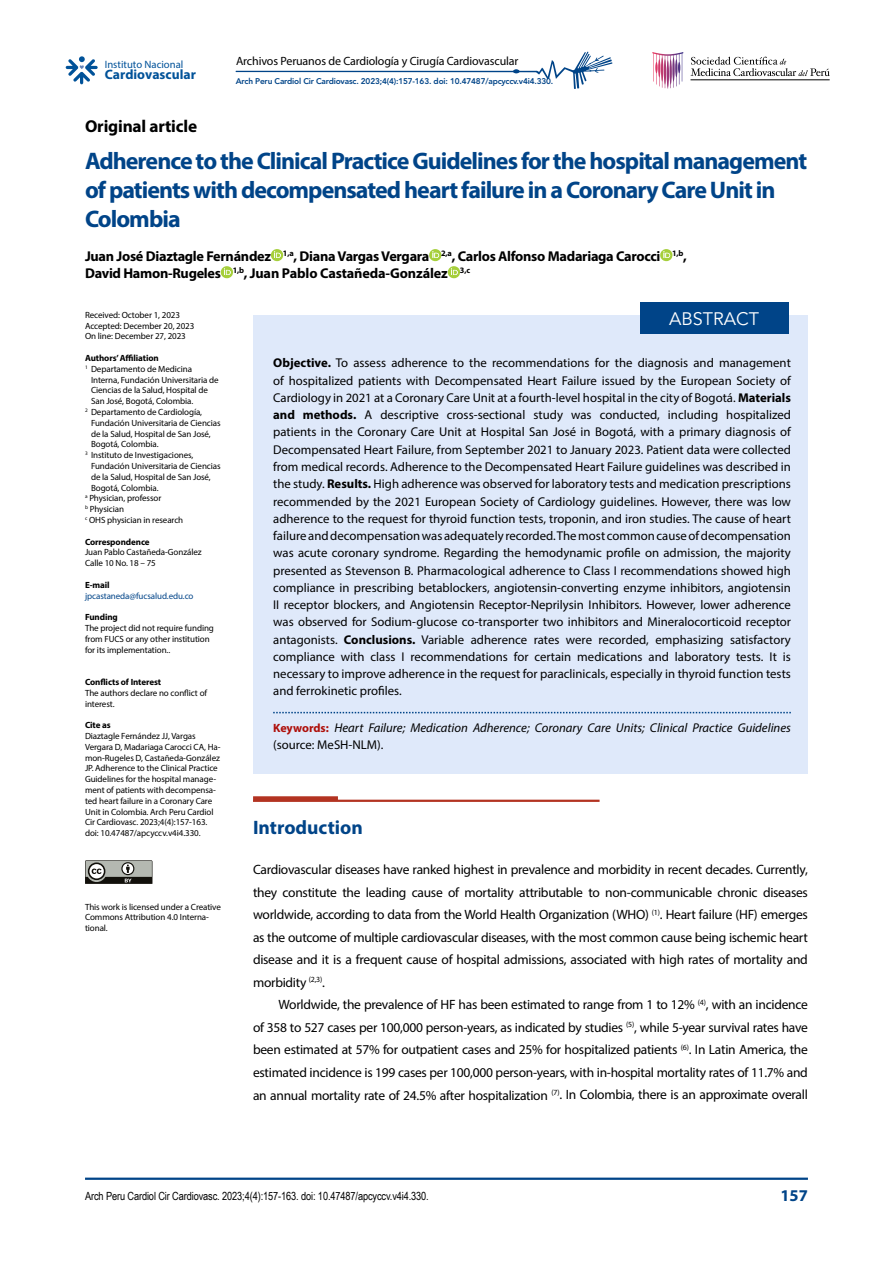
<style>
.page{position:relative;width:893px;height:1263px;background:#fff}
.page>*{position:absolute;margin:0;border:0;box-sizing:border-box;transform-origin:0 0}
.t1{font:700 24px/28.8px "Myriad Pro";letter-spacing:-.04em;color:#048}
.t2{font:700 19.5px "Myriad Pro";color:#048}
.t3{font:18px "Avenir LT Std";color:#fff}
.t4{font:700 17.25px "Myriad Pro";letter-spacing:-.01em;color:#000}
.t5{font:700 16.5px "Myriad Pro";color:#048}
.t6{font:700 14.25px/17.1px "Myriad Pro";letter-spacing:-.02em;color:#000}
.t7{font:700 13.65px "Myriad Pro";color:#005299}
.t8{font:13.5px/22.5px "Myriad Pro";letter-spacing:-.02em;color:#000;text-align:justify}
.t9{font:12.75px/17.2px "Myriad Pro";color:#000;text-align:justify}
.t10{font:italic 12.75px/17.2px "Myriad Pro";color:#000}
.t11{font:12px "Myriad Pro";letter-spacing:-.01em;color:#000}
.t12{font:11.25px "Arial Narrow";letter-spacing:-.01em;color:#000}
.t13{font:10.65px "Myriad Pro";color:#005299}
.t14{font:9px/10.8px "Myriad Pro";letter-spacing:-.01em;color:#000}
.t15{font:700 9px "Myriad Pro";letter-spacing:-.01em;color:#000}
.t16{font:9px "Myriad Pro";letter-spacing:-.01em;color:#048}
.t17{font:800 8.25px "Avenir LT Std";letter-spacing:-.02em;color:#048}
.s1{font-weight:700}
.s2{font-weight:700;font-style:normal;font-size:12px;color:#ae0f0a}
.s3{font-style:normal}
</style>
<div class="page">
<hr style="left:85px;top:1177px;width:723px;height:3px;background:#048">
<svg style="left:235px;top:52px;width:377px;height:37px"></svg>
<svg style="left:690px;top:57px;width:140px;height:19px"></svg>
<hr style="left:690px;top:80px;width:140px;height:1px;background:#000">
<svg style="left:652px;top:52px;width:31px;height:37px"></svg>
<svg style="left:66px;top:56px;width:32px;height:28px"></svg>
<div style="left:253px;top:315px;width:555px;height:458px;background:#dfe9fa"></div>
<div style="left:640px;top:302px;width:148px;height:31px;background:#048"></div>
<svg style="left:273px;top:712px;width:518px;height:1px"></svg>
<svg style="left:85px;top:860px;width:68px;height:24px"></svg>
<svg style="left:270px;top:249px;width:13px;height:12px"></svg>
<svg style="left:660px;top:249px;width:13px;height:12px"></svg>
<svg style="left:220px;top:266px;width:13px;height:12px"></svg>
<svg style="left:429px;top:249px;width:31px;height:29px"></svg>
<svg style="left:253px;top:796px;width:347px;height:6px"></svg>
<p class="t13" style="left:105px;top:58px;width:80px">Instituto Nacional</p>
<p class="t7" style="left:105px;top:65px;width:93px">Cardiovascular</p>
<p class="t11" style="left:236px;top:54px;width:284px">Archivos Peruanos de Cardiología y Cirugía Cardiovascular</p>
<p class="t17" style="left:236px;top:76px;width:319px">Arch Peru Cardiol Cir Cardiovasc. 2023;4(4):157-163. doi: 10.47487/apcyccv.v4i4.330.</p>
<h3 class="t4" style="left:85px;top:115px;width:114px">Original article</h3>
<h1 class="t1" style="left:85px;top:146px;width:724px">Adherence to the Clinical Practice Guidelines for the hospital management of patients with decompensated heart failure in a Coronary Care Unit in<br>Colombia</h1>
<p class="t6" style="left:85px;top:247px;width:603px">Juan José Diaztagle Fernández <sup>1,a</sup>, Diana Vargas Vergara <sup>2,a</sup>, Carlos Alfonso Madariaga Carocci <sup>1,b</sup>,<br>David Hamon-Rugeles <sup>1,b</sup>, Juan Pablo Castañeda-González <sup>3,c</sup></p>
<p class="t14" style="left:85px;top:309px;width:111px">Received: October 1, 2023<br>Accepted: December 20, 2023<br>On line: December 27, 2023</p>
<p class="t15" style="left:85px;top:352px;width:75px">Authors’ Affiliation</p>
<p class="t14" style="left:85px;top:363px;width:109px"><sup>1</sup> Departamento de Medicina</p>
<p class="t14" style="left:91px;top:374px;width:129px">Interna, Fundación Universitaria de</p>
<p class="t14" style="left:91px;top:385px;width:118px">Ciencias de la Salud, Hospital de</p>
<p class="t14" style="left:91px;top:396px;width:104px">San José, Bogotá, Colombia.</p>
<p class="t14" style="left:85px;top:406px;width:119px"><sup>2</sup> Departamento de Cardiología,</p>
<p class="t14" style="left:91px;top:417px;width:131px">Fundación Universitaria de Ciencias</p>
<p class="t14" style="left:91px;top:428px;width:121px">de la Salud, Hospital de San José,</p>
<p class="t14" style="left:91px;top:439px;width:69px">Bogotá, Colombia.</p>
<p class="t14" style="left:85px;top:450px;width:110px"><sup>3</sup> Instituto de Investigaciones,</p>
<p class="t14" style="left:91px;top:460px;width:131px">Fundación Universitaria de Ciencias</p>
<p class="t14" style="left:91px;top:471px;width:121px">de la Salud, Hospital de San José,</p>
<p class="t14" style="left:91px;top:482px;width:69px">Bogotá, Colombia.</p>
<p class="t14" style="left:85px;top:493px;width:78px"><sup>a</sup> Physician, professor</p>
<p class="t14" style="left:85px;top:504px;width:40px"><sup>b</sup> Physician</p>
<p class="t14" style="left:85px;top:514px;width:100px"><sup>c</sup> OHS physician in research</p>
<p class="t15" style="left:85px;top:536px;width:66px">Correspondence</p>
<p class="t14" style="left:85px;top:547px;width:118px">Juan Pablo Castañeda-González<br>Calle 10 No. 18 – 75</p>
<p class="t15" style="left:85px;top:579px;width:26px">E-mail</p>
<p class="t16" style="left:85px;top:590px;width:110px">jpcastaneda@fucsalud.edu.co</p>
<p class="t15" style="left:85px;top:611px;width:34px">Funding</p>
<p class="t14" style="left:85px;top:622px;width:130px">The project did not require funding from FUCS or any other institution for its implementation..</p>
<p class="t15" style="left:85px;top:676px;width:78px">Conflicts of Interest</p>
<p class="t14" style="left:85px;top:687px;width:124px">The authors declare no conflict of interest.</p>
<p class="t15" style="left:85px;top:719px;width:27px">Cite as</p>
<p class="t14" style="left:85px;top:730px;width:137px">Diaztagle Fernández JJ, Vargas Vergara D, Madariaga Carocci CA, Ha&shy;mon-Rugeles D, Castañeda-González JP. Adherence to the Clinical Practice Guidelines for the hospital manage&shy;ment of patients with decompensa&shy;ted heart failure in a Coronary Care Unit in Colombia. Arch Peru Cardiol Cir Cardiovasc. 2023;4(4):157-163. doi: 10.47487/apcyccv.v4i4.330.</p>
<p class="t14" style="left:85px;top:901px;width:137px">This work is licensed under a Creative<br>Commons Attribution 4.0 Interna&shy;tional.</p>
<h3 class="t3" style="left:669px;top:308px;width:92px">ABSTRACT</h3>
<p class="t9" style="left:273px;top:354px;width:519px"><span class="s1">Objective.</span> To assess adherence to the recommendations for the diagnosis and management of hospitalized patients with Decompensated Heart Failure issued by the European Society of Cardiology in 2021 at a Coronary Care Unit at a fourth-level hospital in the city of Bogotá. <span class="s1">Materials and methods.</span> A descriptive cross-sectional study was conducted, including hospitalized patients in the Coronary Care Unit at Hospital San José in Bogotá, with a primary diagnosis of Decompensated Heart Failure, from September 2021 to January 2023. Patient data were collected from medical records. Adherence to the Decompensated Heart Failure guidelines was described in the study. <span class="s1">Results.</span> High adherence was observed for laboratory tests and medication prescriptions recommended by the 2021 European Society of Cardiology guidelines. However, there was low adherence to the request for thyroid function tests, troponin, and iron studies. The cause of heart failure and decompensation was adequately recorded. The most common cause of decompensation was acute coronary syndrome. Regarding the hemodynamic profile on admission, the majority presented as Stevenson B. Pharmacological adherence to Class I recommendations showed high compliance in prescribing betablockers, angiotensin-converting enzyme inhibitors, angiotensin II receptor blockers, and Angiotensin Receptor-Neprilysin Inhibitors. However, lower adherence was observed for Sodium-glucose co-transporter two inhibitors and Mineralocorticoid receptor antagonists. <span class="s1">Conclusions.</span> Variable adherence rates were recorded, emphasizing satisfactory compliance with class I recommendations for certain medications and laboratory tests. It is necessary to improve adherence in the request for paraclinicals, especially in thyroid function tests and ferrokinetic profiles.</p>
<p class="t10" style="left:273px;top:719px;width:519px"><span class="s2">Keywords:</span> Heart Failure; Medication Adherence; Coronary Care Units; Clinical Practice Guidelines <span class="s3">(source: MeSH-NLM).</span></p>
<h2 class="t2" style="left:253px;top:815px;width:111px">Introduction</h2>
<p class="t8" style="left:253px;top:858px;width:556px">Cardiovascular diseases have ranked highest in prevalence and morbidity in recent decades. Currently, they constitute the leading cause of mortality attributable to non-communicable chronic diseases worldwide, according to data from the World Health Organization (WHO) <sup>(1)</sup>. Heart failure (HF) emerges as the outcome of multiple cardiovascular diseases, with the most common cause being ischemic heart disease and it is a frequent cause of hospital admissions, associated with high rates of mortality and morbidity <sup>(2,3)</sup>.</p>
<p class="t8" style="left:253px;top:993px;width:556px;text-indent:26px">Worldwide, the prevalence of HF has been estimated to range from 1 to 12% <sup>(4)</sup>, with an incidence of 358 to 527 cases per 100,000 person-years, as indicated by studies <sup>(5)</sup>, while 5-year survival rates have been estimated at 57% for outpatient cases and 25% for hospitalized patients <sup>(6)</sup>. In Latin America, the estimated incidence is 199 cases per 100,000 person-years, with in-hospital mortality rates of 11.7% and an annual mortality rate of 24.5% after hospitalization <sup>(7)</sup>. In Colombia, there is an approximate overall</p>
<p class="t12" style="left:85px;top:1188px;width:345px">Arch Peru Cardiol Cir Cardiovasc. 2023;4(4):157-163. doi: 10.47487/apcyccv.v4i4.330.</p>
<p class="t5" style="left:780px;top:1184px;width:29px">157</p>
</div>
